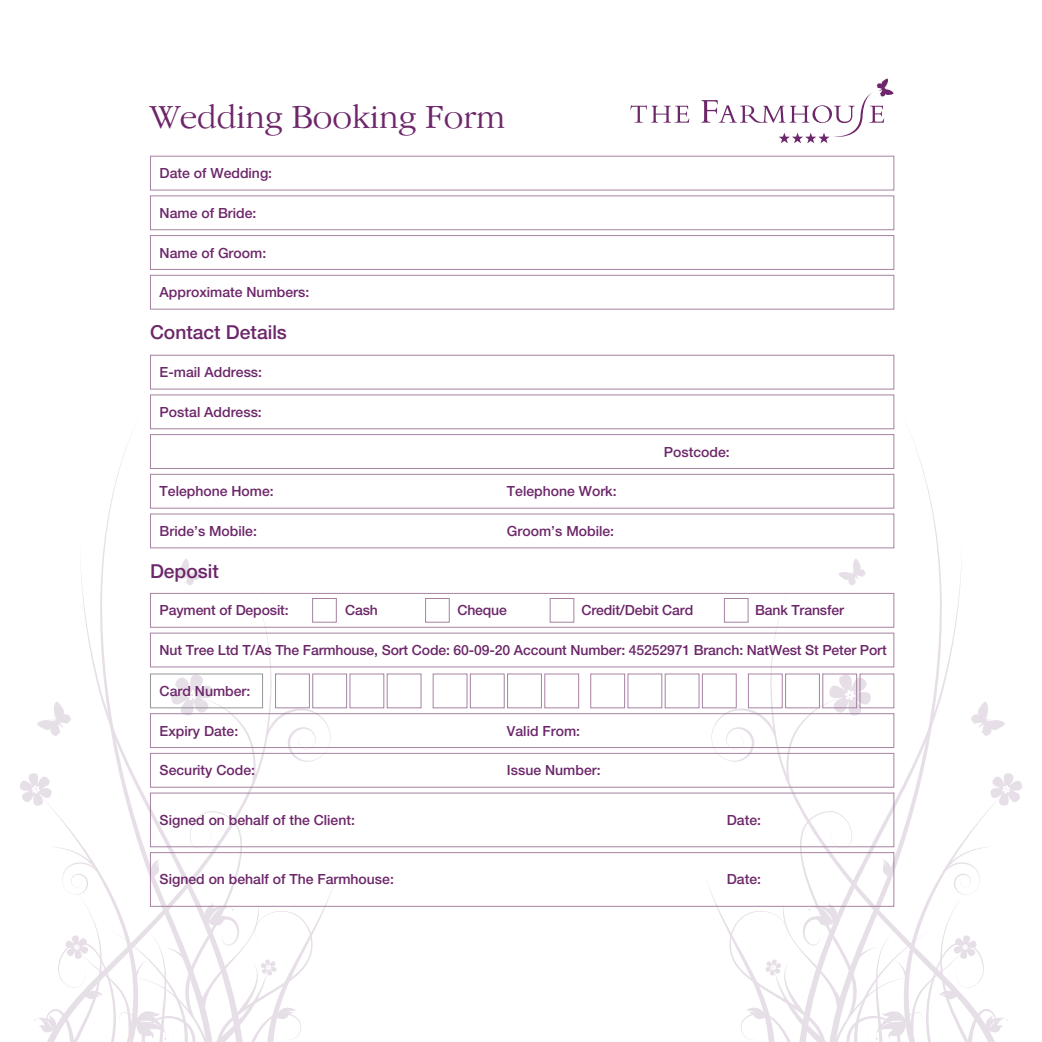
<style>
.page{position:relative;width:1042px;height:1042px;background:#fff}
.page>*{position:absolute;margin:0;border:0;box-sizing:border-box;transform-origin:0 0}
.t1{font:300 35px "Garamond IT Cby BT";color:#6c2669}
.t2{font:500 19.25px "Helvetica Neue LT Std";color:#6c2669}
.t3{font:500 14px "Helvetica Neue LT Std";color:#6c2669}
</style>
<div class="page">
<svg style="left:37px;top:721px;width:4px;height:6px"></svg>
<svg style="left:41px;top:587px;width:291px;height:175px"></svg>
<svg style="left:99px;top:429px;width:169px;height:343px"></svg>
<svg style="left:169px;top:672px;width:45px;height:46px"></svg>
<svg style="left:20px;top:772px;width:316px;height:270px"></svg>
<svg style="left:1000px;top:721px;width:5px;height:7px"></svg>
<svg style="left:710px;top:587px;width:290px;height:175px"></svg>
<svg style="left:774px;top:413px;width:169px;height:359px"></svg>
<svg style="left:827px;top:672px;width:45px;height:46px"></svg>
<svg style="left:706px;top:772px;width:316px;height:270px"></svg>
<div style="left:150px;top:434px;width:744px;height:35px;border:1px solid #a682a2"></div>
<div style="left:150px;top:355px;width:744px;height:34px;border:1px solid #a682a2"></div>
<div style="left:150px;top:394px;width:744px;height:35px;border:1px solid #a682a2"></div>
<div style="left:150px;top:474px;width:744px;height:34px;border:1px solid #a682a2"></div>
<div style="left:150px;top:513px;width:744px;height:35px;border:1px solid #a682a2"></div>
<div style="left:150px;top:593px;width:744px;height:35px;border:1px solid #a682a2"></div>
<div style="left:150px;top:633px;width:744px;height:34px;border:1px solid #a682a2"></div>
<div style="left:150px;top:673px;width:113px;height:35px;border:1px solid #939598"></div>
<div style="left:150px;top:713px;width:744px;height:35px;border:1px solid #a682a2"></div>
<div style="left:150px;top:753px;width:744px;height:34px;border:1px solid #a682a2"></div>
<div style="left:150px;top:792px;width:744px;height:55px;border:1px solid #a682a2"></div>
<div style="left:150px;top:852px;width:744px;height:55px;border:1px solid #a682a2"></div>
<div style="left:275px;top:673px;width:35px;height:35px;border:1px solid #a682a2"></div>
<div style="left:312px;top:673px;width:35px;height:35px;border:1px solid #a682a2"></div>
<div style="left:349px;top:673px;width:35px;height:35px;border:1px solid #a682a2"></div>
<div style="left:387px;top:673px;width:34px;height:35px;border:1px solid #a682a2"></div>
<div style="left:433px;top:673px;width:34px;height:35px;border:1px solid #a682a2"></div>
<div style="left:470px;top:673px;width:35px;height:35px;border:1px solid #a682a2"></div>
<div style="left:507px;top:673px;width:35px;height:35px;border:1px solid #a682a2"></div>
<div style="left:544px;top:673px;width:35px;height:35px;border:1px solid #a682a2"></div>
<div style="left:590px;top:673px;width:35px;height:35px;border:1px solid #a682a2"></div>
<div style="left:627px;top:673px;width:35px;height:35px;border:1px solid #a682a2"></div>
<div style="left:665px;top:673px;width:34px;height:35px;border:1px solid #a682a2"></div>
<div style="left:702px;top:673px;width:35px;height:35px;border:1px solid #a682a2"></div>
<div style="left:748px;top:673px;width:34px;height:35px;border:1px solid #a682a2"></div>
<div style="left:785px;top:673px;width:35px;height:35px;border:1px solid #a682a2"></div>
<div style="left:822px;top:673px;width:35px;height:35px;border:1px solid #a682a2"></div>
<div style="left:859px;top:673px;width:35px;height:35px;border:1px solid #a682a2"></div>
<div style="left:150px;top:156px;width:744px;height:34px;border:1px solid #a682a2"></div>
<div style="left:150px;top:195px;width:744px;height:35px;border:1px solid #a682a2"></div>
<div style="left:150px;top:235px;width:744px;height:35px;border:1px solid #a682a2"></div>
<svg style="left:630px;top:105px;width:59px;height:18px"></svg>
<svg style="left:701px;top:79px;width:192px;height:64px"></svg>
<div style="left:150px;top:275px;width:744px;height:35px;border:1px solid #a682a2"></div>
<div style="left:312px;top:598px;width:25px;height:24px;border:1px solid #a682a2"></div>
<div style="left:425px;top:598px;width:24px;height:24px;border:1px solid #a682a2"></div>
<div style="left:550px;top:598px;width:24px;height:24px;border:1px solid #a682a2"></div>
<div style="left:724px;top:598px;width:24px;height:24px;border:1px solid #a682a2"></div>
<p class="t1" style="left:150px;top:96px;width:357px">Wedding Booking Form</p>
<p class="t3" style="left:160px;top:165px;width:114px">Date of Wedding:</p>
<p class="t3" style="left:160px;top:204px;width:98px">Name of Bride:</p>
<p class="t3" style="left:160px;top:244px;width:108px">Name of Groom:</p>
<p class="t3" style="left:160px;top:284px;width:151px">Approximate Numbers:</p>
<p class="t2" style="left:150px;top:321px;width:138px">Contact Details</p>
<p class="t3" style="left:160px;top:364px;width:104px">E-mail Address:</p>
<p class="t3" style="left:160px;top:403px;width:104px">Postal Address:</p>
<p class="t3" style="left:160px;top:483px;width:116px">Telephone Home:</p>
<p class="t3" style="left:507px;top:483px;width:111px">Telephone Work:</p>
<p class="t3" style="left:160px;top:522px;width:99px">Bride’s Mobile:</p>
<p class="t3" style="left:507px;top:522px;width:109px">Groom’s Mobile:</p>
<p class="t2" style="left:150px;top:559px;width:70px">Deposit</p>
<p class="t3" style="left:664px;top:443px;width:67px">Postcode:</p>
<p class="t3" style="left:160px;top:602px;width:130px">Payment of Deposit:</p>
<p class="t3" style="left:345px;top:602px;width:34px">Cash</p>
<p class="t3" style="left:457px;top:602px;width:51px">Cheque</p>
<p class="t3" style="left:581px;top:602px;width:113px">Credit/Debit Card</p>
<p class="t3" style="left:755px;top:602px;width:90px">Bank Transfer</p>
<p class="t3" style="left:160px;top:642px;width:728px">Nut Tree Ltd T/As The Farmhouse, Sort Code: 60-09-20 Account Number: 45252971 Branch: NatWest St Peter Port</p>
<p class="t3" style="left:160px;top:682px;width:92px">Card Number:</p>
<p class="t3" style="left:160px;top:722px;width:80px">Expiry Date:</p>
<p class="t3" style="left:507px;top:722px;width:75px">Valid From:</p>
<p class="t3" style="left:160px;top:762px;width:97px">Security Code:</p>
<p class="t3" style="left:507px;top:762px;width:95px">Issue Number:</p>
<p class="t3" style="left:160px;top:811px;width:197px">Signed on behalf of the Client:</p>
<p class="t3" style="left:727px;top:811px;width:36px">Date:</p>
<p class="t3" style="left:160px;top:871px;width:236px">Signed on behalf of The Farmhouse:</p>
<p class="t3" style="left:727px;top:871px;width:36px">Date:</p>
</div>
